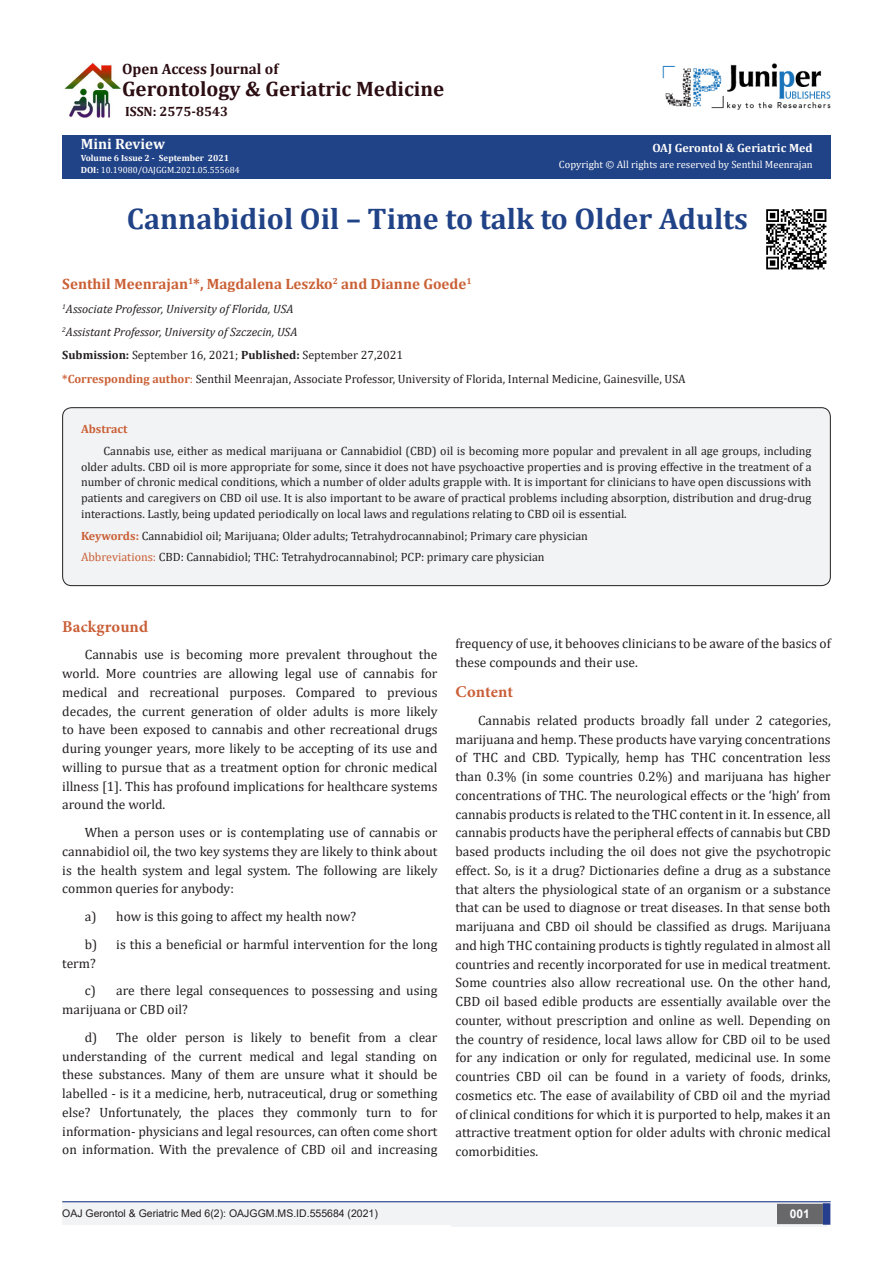
<style>
.page{position:relative;width:893px;height:1263px;background:#fff}
.page>*{position:absolute;margin:0;border:0;box-sizing:border-box;transform-origin:0 0}
.t1{font:700 30px "Cambria";color:#204287}
.t2{font:700 21px "Cambria";color:#2b0d12}
.t3{font:700 16.5px "Minion Pro";letter-spacing:.01em;color:#ca5f37}
.t4{font:700 15px "Cambria";color:#ca6035}
.t5{font:700 15px "Cambria";color:#2b0d12}
.t6{font:700 15px "Cambria";color:#fffefc}
.t7{font:13.5px/18.8px "Cambria";color:#231f20;text-align:justify}
.t8{font:700 13.5px "Cambria";color:#2b0d12}
.t9{font:12px/15.8px "Cambria";color:#231f20;text-align:justify}
.t10{font:italic 12px "Cambria";color:#231f20}
.t11{font:700 12px "Cambria";color:#fffefc}
.t12{font:700 12px "Cambria";color:#ca5f37}
.t13{font:700 12px "Arial";color:#fff}
.t14{font:10.5px "Arial";color:#231f20}
.t15{font:10.5px "Cambria";color:#fffefc}
.t16{font:9px "Cambria";color:#fff}
.t17{font:700 9px "Cambria";color:#fffefc}
.s1{font-weight:700;color:#fffefc}
.s2{font-weight:700}
.s3{font-weight:700;color:#ca6035}
.s4{color:#ca6035}
.s5{font-weight:700;color:#ca5f37}
.s6{color:#ca5f37}
</style>
<div class="page">
<div style="left:63px;top:135px;width:768px;height:43px;background:#204287"></div>
<div style="left:62px;top:1201px;width:393px;height:24px;background:#f2f3f4"></div>
<div style="left:451px;top:1201px;width:375px;height:25px;background:#f2f3f4"></div>
<div style="left:778px;top:1204px;width:44px;height:19px;background:#68676a"></div>
<div style="left:777px;top:1204px;width:46px;height:20px;border:2px solid #68676a"></div>
<div style="left:823px;top:1203px;width:7px;height:22px;background:#253f8e;border:2px solid #253f8e"></div>
<hr style="left:62px;top:1201px;width:769px;height:1px;background:#253f8e">
<img style="left:663px;top:63px;width:168px;height:47px">
<img style="left:64px;top:62px;width:57px;height:56px">
<img style="left:766px;top:209px;width:61px;height:61px">
<div style="left:63px;top:408px;width:767px;height:178px;background:#f2f3f4;border-radius:9px"></div>
<div style="left:62px;top:407px;width:769px;height:179px;border:1px solid #231f20;border-radius:9px"></div>
<p class="t5" style="left:122px;top:58px;width:158px">Open Access Journal of</p>
<p class="t2" style="left:122px;top:74px;width:324px">Gerontology &amp; Geriatric Medicine</p>
<p class="t8" style="left:125px;top:102px;width:104px">ISSN: 2575-8543</p>
<p class="t6" style="left:81px;top:133px;width:86px">Mini Review</p>
<p class="t17" style="left:81px;top:152px;width:150px">Volume 6 Issue 2 - September 2021</p>
<p class="t16" style="left:81px;top:165px;width:160px"><span class="s1">DOI:</span> 10.19080/OAJGGM.2021.05.555684</p>
<p class="t11" style="left:652px;top:140px;width:162px">OAJ Gerontol &amp; Geriatric Med</p>
<p class="t15" style="left:559px;top:158px;width:255px">Copyright © All rights are reserved by Senthil Meenrajan</p>
<p class="t1" style="left:127px;top:197px;width:622px">Cannabidiol Oil – Time to talk to Older Adults</p>
<p class="t4" style="left:62px;top:273px;width:411px">Senthil Meenrajan<sup>1</sup>*, Magdalena Leszko<sup>2</sup> and Dianne Goede<sup>1</sup></p>
<p class="t10" style="left:62px;top:300px;width:233px"><sup>1</sup>Associate Professor, University of Florida, USA</p>
<p class="t10" style="left:62px;top:323px;width:237px"><sup>2</sup>Assistant Professor, University of Szczecin, USA</p>
<p class="t9" style="left:62px;top:347px;width:342px"><span class="s2">Submission:</span> September 16, 2021; <span class="s2">Published:</span> September 27,2021</p>
<p class="t9" style="left:62px;top:371px;width:625px"><span class="s3">*Corresponding author</span><span class="s4">:</span> Senthil Meenrajan, Associate Professor, University of Florida, Internal Medicine, Gainesville, USA</p>
<p class="t12" style="left:81px;top:421px;width:48px">Abstract</p>
<p class="t9" style="left:81px;top:443px;width:732px;text-indent:22px">Cannabis use, either as medical marijuana or Cannabidiol (CBD) oil is becoming more popular and prevalent in all age groups, including older adults. CBD oil is more appropriate for some, since it does not have psychoactive properties and is proving effective in the treatment of a number of chronic medical conditions, which a number of older adults grapple with. It is important for clinicians to have open discussions with patients and caregivers on CBD oil use. It is also important to be aware of practical problems including absorption, distribution and drug-drug interactions. Lastly, being updated periodically on local laws and regulations relating to CBD oil is essential.</p>
<p class="t9" style="left:81px;top:528px;width:508px"><span class="s5">Keywords:</span> Cannabidiol oil; Marijuana; Older adults; Tetrahydrocannabinol; Primary care physician</p>
<p class="t9" style="left:81px;top:549px;width:465px"><span class="s6">Abbreviations:</span> CBD: Cannabidiol; THC: Tetrahydrocannabinol; PCP: primary care physician</p>
<p class="t3" style="left:62px;top:615px;width:87px">Background</p>
<p class="t7" style="left:62px;top:645px;width:377px;text-indent:22px">Cannabis use is becoming more prevalent throughout the world. More countries are allowing legal use of cannabis for medical and recreational purposes. Compared to previous decades, the current generation of older adults is more likely to have been exposed to cannabis and other recreational drugs during younger years, more likely to be accepting of its use and willing to pursue that as a treatment option for chronic medical illness [1]. This has profound implications for healthcare systems around the world.</p>
<p class="t7" style="left:62px;top:823px;width:377px;text-indent:22px">When a person uses or is contemplating use of cannabis or cannabidiol oil, the two key systems they are likely to think about is the health system and legal system. The following are likely common queries for anybody:</p>
<p class="t7" style="left:85px;top:907px;width:273px">a) how is this going to affect my health now?</p>
<p class="t7" style="left:62px;top:935px;width:377px;text-indent:22px">b) is this a beneficial or harmful intervention for the long term?</p>
<p class="t7" style="left:62px;top:981px;width:377px;text-indent:22px">c) are there legal consequences to possessing and using marijuana or CBD oil?</p>
<p class="t7" style="left:62px;top:1028px;width:377px;text-indent:22px">d) The older person is likely to benefit from a clear understanding of the current medical and legal standing on these substances. Many of them are unsure what it should be labelled - is it a medicine, herb, nutraceutical, drug or something else? Unfortunately, the places they commonly turn to for information- physicians and legal resources, can often come short on information. With the prevalence of CBD oil and increasing</p>
<p class="t7" style="left:455px;top:634px;width:377px">frequency of use, it behooves clinicians to be aware of the basics of these compounds and their use.</p>
<p class="t3" style="left:455px;top:680px;width:59px">Content</p>
<p class="t7" style="left:455px;top:711px;width:377px;text-indent:22px">Cannabis related products broadly fall under 2 categories, marijuana and hemp. These products have varying concentrations of THC and CBD. Typically, hemp has THC concentration less than 0.3% (in some countries 0.2%) and marijuana has higher concentrations of THC. The neurological effects or the ‘high’ from cannabis products is related to the THC content in it. In essence, all cannabis products have the peripheral effects of cannabis but CBD based products including the oil does not give the psychotropic effect. So, is it a drug? Dictionaries define a drug as a substance that alters the physiological state of an organism or a substance that can be used to diagnose or treat diseases. In that sense both marijuana and CBD oil should be classified as drugs. Marijuana and high THC containing products is tightly regulated in almost all countries and recently incorporated for use in medical treatment.<br>Some countries also allow recreational use. On the other hand, CBD oil based edible products are essentially available over the counter, without prescription and online as well. Depending on the country of residence, local laws allow for CBD oil to be used for any indication or only for regulated, medicinal use. In some countries CBD oil can be found in a variety of foods, drinks, cosmetics etc. The ease of availability of CBD oil and the myriad of clinical conditions for which it is purported to help, makes it an attractive treatment option for older adults with chronic medical comorbidities.</p>
<p class="t14" style="left:62px;top:1206px;width:317px">OAJ Gerontol &amp; Geriatric Med 6(2): OAJGGM.MS.ID.555684 (2021)</p>
<p class="t13" style="left:790px;top:1206px;width:22px">001</p>
</div>
